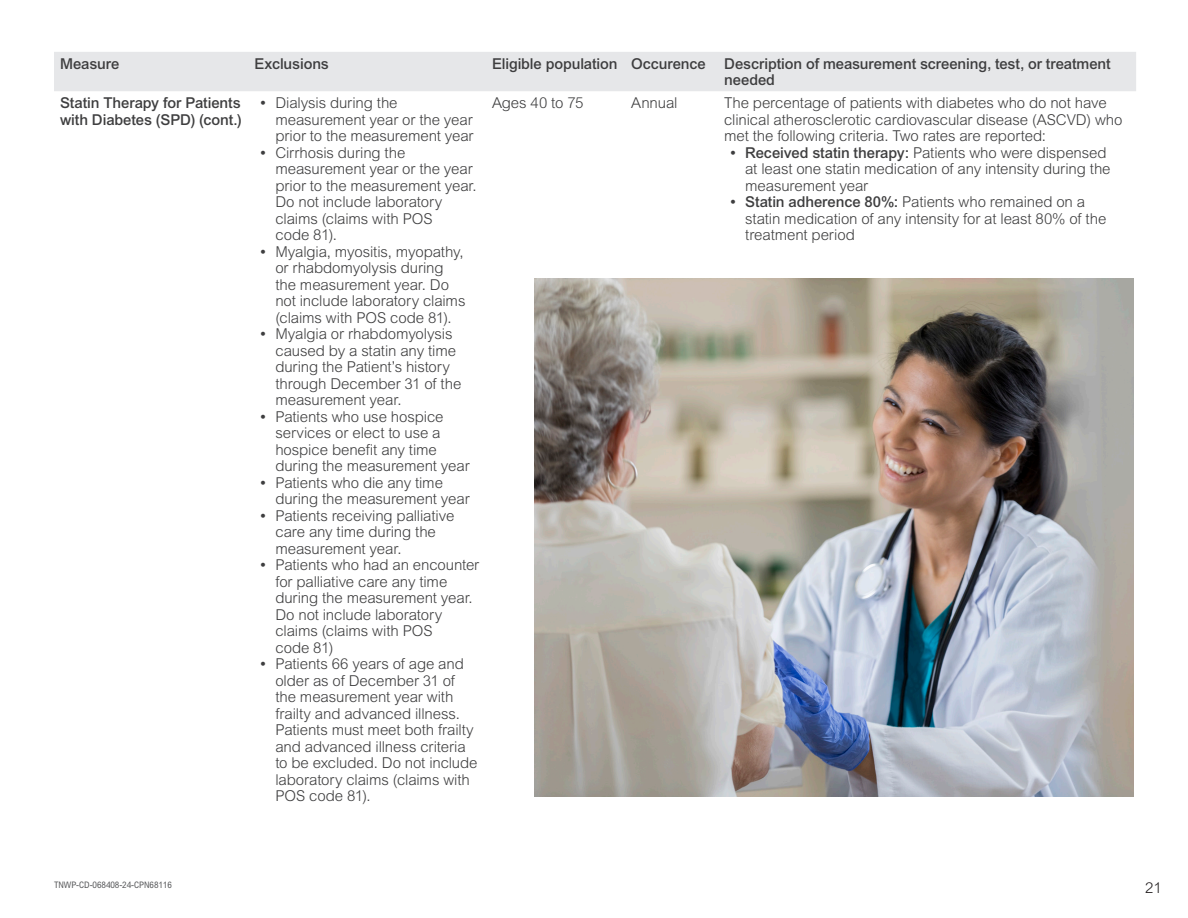
<style>
.page{position:relative;width:1188px;height:918px;background:#fff}
.page>*{position:absolute;margin:0;border:0;box-sizing:border-box;transform-origin:0 0}
.PR_Table_Body_Copy{font:15px/16.5px "Arialfor ELV Light";letter-spacing:-.01em;color:#3e3e3f}
.CPVS_Table_Column_Head{font:15px/16.5px "Arialfor ELV Medium";letter-spacing:-.005em;color:#3e3e3f}
.CPVS_Table_Body{font:15px/16.5px "Arialfor ELV Medium";letter-spacing:-.005em;color:#3e3e3f}
.t1{font:15px "Arialfor ELV Light";color:#231f20}
.CPVS_Job_ID-Disclaimer{font:9px "Arialfor ELV Cond";letter-spacing:-.005em;color:#57585a}
.s1{font-family:"Arial MT Pro";font-weight:500}
.s2{font-family:"Arialfor ELV Medium"}
</style>
<div class="page">
<div style="left:54px;top:52px;width:1082px;height:39px;background:#e6e7e9"></div>
<img style="left:535px;top:278px;width:599px;height:518px">
<p class="CPVS_Table_Body" style="left:60px;top:56px;width:61px">Measure</p>
<p class="CPVS_Table_Column_Head" style="left:254px;top:56px;width:76px">Exclusions</p>
<p class="CPVS_Table_Column_Head" style="left:492px;top:56px;width:127px">Eligible population</p>
<p class="CPVS_Table_Column_Head" style="left:631px;top:56px;width:76px">Occurence</p>
<p class="CPVS_Table_Column_Head" style="left:724px;top:56px;width:388px">Description of measurement screening, test, or treatment needed</p>
<p class="CPVS_Table_Body" style="left:60px;top:95px;width:183px">Statin Therapy for Patients with Diabetes (SPD) (cont.)</p>
<p class="PR_Table_Body_Copy" style="left:275px;top:95px;width:200px;text-indent:-15px"><span class="s1">•</span> Dialysis during the measurement year or the year prior to the measurement year</p>
<p class="PR_Table_Body_Copy" style="left:275px;top:145px;width:203px;text-indent:-15px"><span class="s1">•</span> Cirrhosis during the measurement year or the year prior to the measurement year.<br>Do not include laboratory claims (claims with POS<br>code 81).</p>
<p class="PR_Table_Body_Copy" style="left:275px;top:244px;width:192px;text-indent:-15px"><span class="s1">•</span> Myalgia, myositis, myopathy, or rhabdomyolysis during the measurement year. Do not include laboratory claims (claims with POS code 81).</p>
<p class="PR_Table_Body_Copy" style="left:275px;top:326px;width:187px;text-indent:-15px"><span class="s1">•</span> Myalgia or rhabdomyolysis caused by a statin any time during the Patient’s history through December 31 of the measurement year.</p>
<p class="PR_Table_Body_Copy" style="left:275px;top:409px;width:196px;text-indent:-15px"><span class="s1">•</span> Patients who use hospice services or elect to use a hospice benefit any time during the measurement year</p>
<p class="PR_Table_Body_Copy" style="left:275px;top:475px;width:196px;text-indent:-15px"><span class="s1">•</span> Patients who die any time during the measurement year</p>
<p class="PR_Table_Body_Copy" style="left:275px;top:508px;width:180px;text-indent:-15px"><span class="s1">•</span> Patients receiving palliative care any time during the measurement year.</p>
<p class="PR_Table_Body_Copy" style="left:275px;top:557px;width:205px;text-indent:-15px"><span class="s1">•</span> Patients who had an encounter for palliative care any time during the measurement year.<br>Do not include laboratory claims (claims with POS<br>code 81)</p>
<p class="PR_Table_Body_Copy" style="left:275px;top:656px;width:204px;text-indent:-15px"><span class="s1">•</span> Patients 66 years of age and older as of December 31 of the measurement year with frailty and advanced illness.<br>Patients must meet both frailty and advanced illness criteria to be excluded. Do not include laboratory claims (claims with<br>POS code 81).</p>
<p class="PR_Table_Body_Copy" style="left:492px;top:95px;width:93px">Ages 40 to 75</p>
<p class="PR_Table_Body_Copy" style="left:631px;top:95px;width:48px">Annual</p>
<p class="PR_Table_Body_Copy" style="left:724px;top:95px;width:400px">The percentage of patients with diabetes who do not have clinical atherosclerotic cardiovascular disease (ASCVD) who met the following criteria. Two rates are reported:</p>
<p class="PR_Table_Body_Copy" style="left:745px;top:145px;width:367px;text-indent:-15px"><span class="s1">•</span> <span class="s2">Received statin therapy:</span> Patients who were dispensed at least one statin medication of any intensity during the measurement year</p>
<p class="PR_Table_Body_Copy" style="left:745px;top:194px;width:363px;text-indent:-15px"><span class="s1">•</span> <span class="s2">Statin adherence 80%:</span> Patients who remained on a statin medication of any intensity for at least 80% of the treatment period</p>
<p class="CPVS_Job_ID-Disclaimer" style="left:54px;top:879px;width:119px">TNWP-CD-068408-24-CPN68116</p>
<p class="t1" style="left:1145px;top:879px;width:18px">21</p>
</div>
